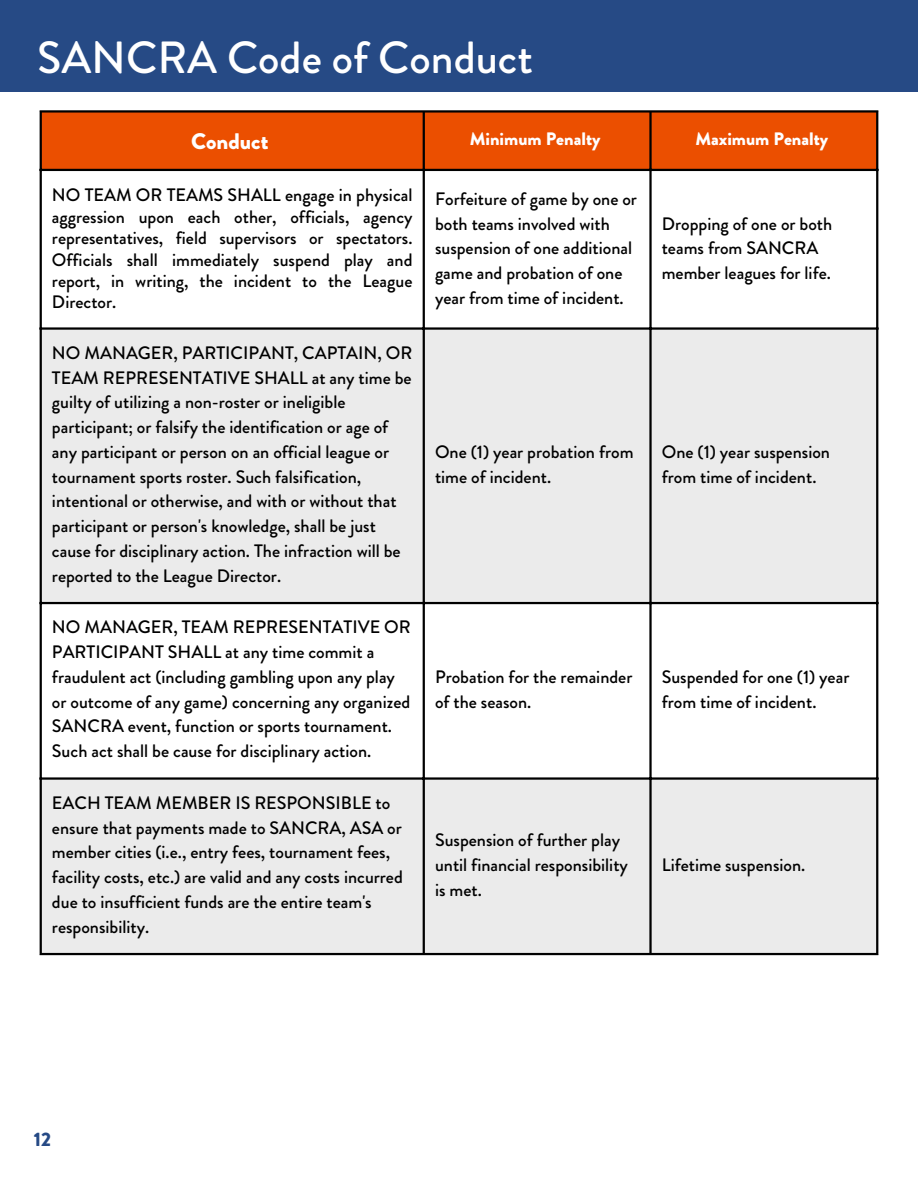
<style>
.page{position:relative;width:918px;height:1188px;background:#fff}
.page>*{position:absolute;margin:0;border:0;box-sizing:border-box;transform-origin:0 0}
.t1{font:500 45px "Brandon Grotesque";color:#fff}
.t2{font:900 22.5px "Brandon Grotesque";color:#fff}
.t3{font:900 19.5px "Brandon Grotesque";color:#264a85}
.t4{font:500 18px/24.8px "Brandon Grotesque";color:#000}
.t5{font:900 18px "Brandon Grotesque";color:#fff}
</style>
<div class="page">
<div style="left:0;top:0;width:918px;height:92px;background:#264a85"></div>
<div style="left:42px;top:113px;width:834px;height:56px;background:#eb4f00"></div>
<svg style="left:42px;top:330px;width:834px;height:623px;fill:#ebebeb"></svg>
<hr style="left:40px;top:113px;width:2px;height:840px;background:#000">
<hr style="left:423px;top:113px;width:2px;height:840px;background:#000">
<hr style="left:649px;top:113px;width:3px;height:840px;background:#000">
<hr style="left:876px;top:113px;width:2px;height:840px;background:#000">
<hr style="left:40px;top:110px;width:838px;height:3px;background:#000">
<hr style="left:40px;top:169px;width:838px;height:2px;background:#000">
<hr style="left:40px;top:327px;width:838px;height:3px;background:#000">
<hr style="left:40px;top:602px;width:838px;height:2px;background:#000">
<hr style="left:40px;top:777px;width:838px;height:3px;background:#000">
<hr style="left:40px;top:953px;width:838px;height:2px;background:#000">
<p class="t1" style="left:37px;top:26px;width:497px">SANCRA Code of Conduct</p>
<p class="t2" style="left:191px;top:125px;width:79px">Conduct</p>
<p class="t5" style="left:470px;top:126px;width:132px">Minimum Penalty</p>
<p class="t5" style="left:695px;top:126px;width:134px">Maximum Penalty</p>
<p class="t4" style="left:52px;top:185px;width:362px;line-height:21.3px;text-align:justify">NO TEAM OR TEAMS SHALL engage in physical aggression upon each other, officials, agency representatives, field supervisors or spectators.<br>Officials shall immediately suspend play and report, in writing, the incident to the League Director.</p>
<p class="t4" style="left:435px;top:186px;width:204px">Forfeiture of game by one or both teams involved with suspension of one additional game and probation of one year from time of incident.</p>
<p class="t4" style="left:662px;top:211px;width:172px">Dropping of one or both teams from SANCRA member leagues for life.</p>
<p class="t4" style="left:52px;top:341px;width:362px">NO MANAGER, PARTICIPANT, CAPTAIN, OR TEAM REPRESENTATIVE SHALL at any time be guilty of utilizing a non-roster or ineligible participant; or falsify the identification or age of any participant or person on an official league or tournament sports roster. Such falsification, intentional or otherwise, and with or without that participant or person's knowledge, shall be just cause for disciplinary action. The infraction will be reported to the League Director.</p>
<p class="t4" style="left:52px;top:615px;width:360px">NO MANAGER, TEAM REPRESENTATIVE OR PARTICIPANT SHALL at any time commit a fraudulent act (including gambling upon any play or outcome of any game) concerning any organized SANCRA event, function or sports tournament.<br>Such act shall be cause for disciplinary action.</p>
<p class="t4" style="left:52px;top:791px;width:352px">EACH TEAM MEMBER IS RESPONSIBLE to ensure that payments made to SANCRA, ASA or member cities (i.e., entry fees, tournament fees, facility costs, etc.) are valid and any costs incurred due to insufficient funds are the entire team's responsibility.</p>
<p class="t4" style="left:435px;top:440px;width:200px">One (1) year probation from time of incident.</p>
<p class="t4" style="left:662px;top:440px;width:170px">One (1) year suspension from time of incident.</p>
<p class="t4" style="left:435px;top:665px;width:199px">Probation for the remainder of the season.</p>
<p class="t4" style="left:662px;top:665px;width:189px">Suspended for one (1) year from time of incident.</p>
<p class="t4" style="left:435px;top:828px;width:194px">Suspension of further play until financial responsibility is met.</p>
<p class="t4" style="left:662px;top:852px;width:145px">Lifetime suspension.</p>
<h1 class="t3" style="left:34px;top:1126px;width:19px">12</h1>
</div>
